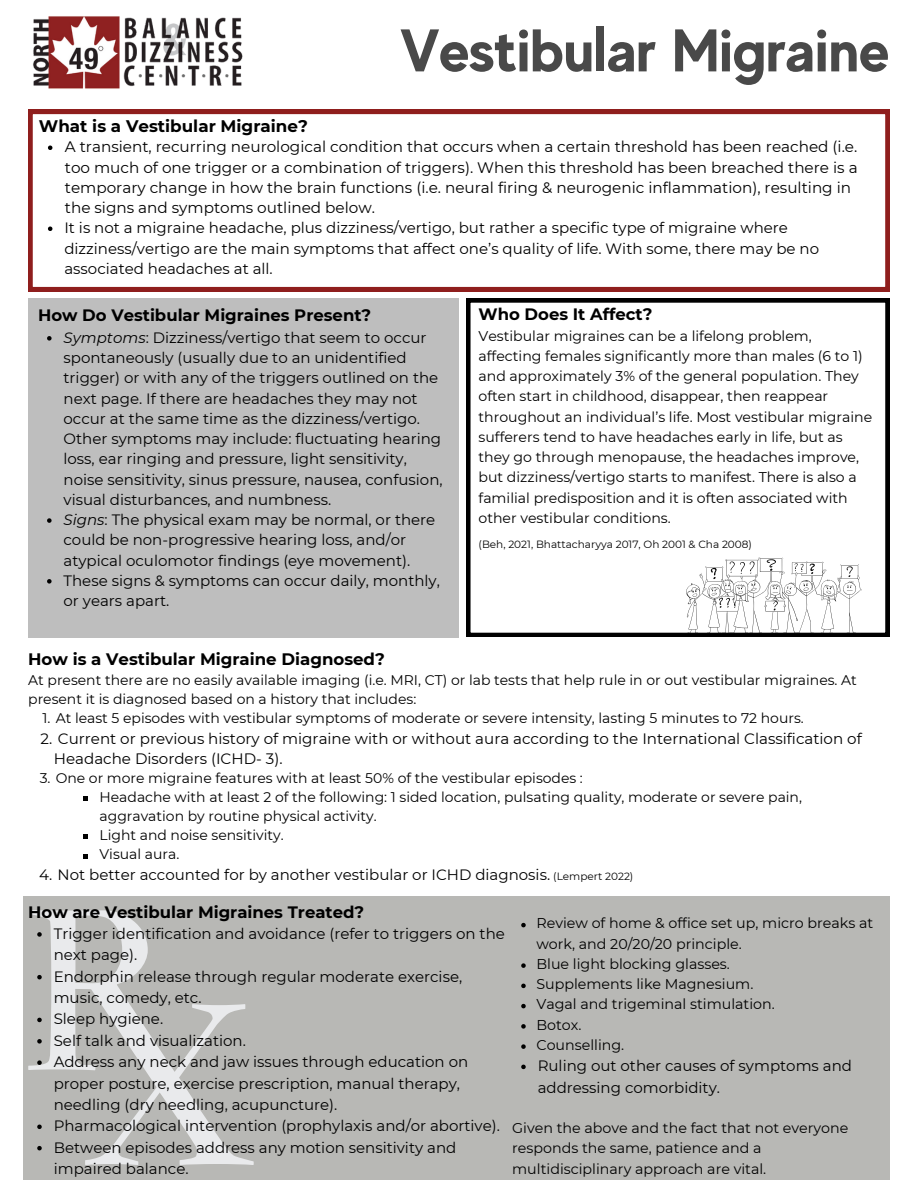
<style>
.page{position:relative;width:918px;height:1188px;background:#fff}
.page>*{position:absolute;margin:0;border:0;box-sizing:border-box;transform-origin:0 0}
.t1{font:700 60px "MADE Evolve Sans";color:#494949}
.t2{font:700 16.8px "Montserrat";color:#000}
.t3{font:700 16.65px "Montserrat";color:#000}
.t4{font:700 16.5px "Montserrat";color:#000}
.t5{font:15.3px/20.2px "Montserrat";color:#000}
.t6{font:15.15px/20.2px "Montserrat";color:#000}
.t7{font:15px/20.2px "Montserrat";color:#000}
.t8{font:14.25px/20.2px "Montserrat";color:#000}
.t9{font:14.1px/20.2px "Montserrat";color:#000}
.t10{font:13.95px/19.2px "Montserrat";color:#000}
.t11{font:10.5px "Montserrat";color:#000}
.s1{font-style:italic}
</style>
<div class="page">
<svg style="left:28px;top:110px;width:862px;height:181px"></svg>
<svg style="left:466px;top:298px;width:424px;height:339px"></svg>
<svg style="left:682px;top:557px;width:179px;height:77px"></svg>
<img style="left:33px;top:16px;width:210px;height:73px">
<div style="left:28px;top:298px;width:431px;height:339px;background:#bebebe"></div>
<div style="left:23px;top:896px;width:866px;height:283px;background:#b8b8b5"></div>
<svg style="left:28px;top:910px;width:225px;height:255px"></svg>
<svg style="left:48px;top:146px;width:4px;height:4px"></svg>
<svg style="left:48px;top:227px;width:4px;height:4px"></svg>
<svg style="left:47px;top:336px;width:5px;height:5px"></svg>
<svg style="left:47px;top:518px;width:5px;height:5px"></svg>
<svg style="left:47px;top:579px;width:5px;height:5px"></svg>
<svg style="left:83px;top:796px;width:5px;height:5px"></svg>
<svg style="left:83px;top:835px;width:5px;height:4px"></svg>
<svg style="left:83px;top:854px;width:5px;height:4px"></svg>
<svg style="left:37px;top:932px;width:5px;height:5px"></svg>
<svg style="left:37px;top:975px;width:5px;height:4px"></svg>
<svg style="left:37px;top:1018px;width:5px;height:4px"></svg>
<svg style="left:37px;top:1039px;width:5px;height:5px"></svg>
<svg style="left:37px;top:1060px;width:5px;height:5px"></svg>
<svg style="left:37px;top:1125px;width:5px;height:4px"></svg>
<svg style="left:37px;top:1146px;width:5px;height:4px"></svg>
<svg style="left:521px;top:923px;width:5px;height:4px"></svg>
<svg style="left:521px;top:963px;width:5px;height:5px"></svg>
<svg style="left:521px;top:984px;width:5px;height:4px"></svg>
<svg style="left:521px;top:1004px;width:5px;height:4px"></svg>
<svg style="left:521px;top:1024px;width:5px;height:5px"></svg>
<svg style="left:521px;top:1044px;width:5px;height:5px"></svg>
<svg style="left:521px;top:1065px;width:5px;height:4px"></svg>
<p class="t1" style="left:400px;top:15px;width:491px">Vestibular Migraine</p>
<h1 class="t2" style="left:39px;top:116px;width:270px">What is a Vestibular Migraine?</h1>
<h2 class="t5" style="left:65px;top:137px;width:794px">A transient, recurring neurological condition that occurs when a certain threshold has been reached (i.e. too much of one trigger or a combination of triggers). When this threshold has been breached there is a temporary change in how the brain functions (i.e. neural firing &amp; neurogenic inflammation), resulting in the signs and symptoms outlined below.</h2>
<p class="t7" style="left:64px;top:218px;width:756px">It is not a migraine headache, plus dizziness/vertigo, but rather a specific type of migraine where dizziness/vertigo are the main symptoms that affect one’s quality of life. With some, there may be no associated headaches at all.</p>
<p class="t4" style="left:38px;top:305px;width:335px">How Do Vestibular Migraines Present?</p>
<p class="t7" style="left:64px;top:327px;width:381px"><span class="s1">Symptoms</span>: Dizziness/vertigo that seem to occur spontaneously (usually due to an unidentified trigger) or with any of the triggers outlined on the next page. If there are headaches they may not occur at the same time as the dizziness/vertigo.<br>Other symptoms may include: fluctuating hearing loss, ear ringing and pressure, light sensitivity, noise sensitivity, sinus pressure, nausea, confusion, visual disturbances, and numbness.</p>
<p class="t7" style="left:64px;top:510px;width:373px"><span class="s1">Signs</span>: The physical exam may be normal, or there could be non-progressive hearing loss, and/or atypical oculomotor findings (eye movement).</p>
<p class="t7" style="left:64px;top:570px;width:378px">These signs &amp; symptoms can occur daily, monthly, or years apart.</p>
<p class="t4" style="left:479px;top:304px;width:175px">Who Does It Affect?</p>
<p class="t9" style="left:479px;top:325px;width:395px">Vestibular migraines can be a lifelong problem, affecting females significantly more than males (6 to 1) and approximately 3% of the general population. They often start in childhood, disappear, then reappear throughout an individual’s life. Most vestibular migraine sufferers tend to have headaches early in life, but as they go through menopause, the headaches improve, but dizziness/vertigo starts to manifest. There is also a familial predisposition and it is often associated with other vestibular conditions.</p>
<p class="t11" style="left:479px;top:538px;width:275px">(Beh, 2021, Bhattacharyya 2017, Oh 2001 &amp; Cha 2008)</p>
<h4 class="t3" style="left:28px;top:649px;width:358px">How is a Vestibular Migraine Diagnosed?</h4>
<h4 class="t10" style="left:28px;top:670px;width:830px">At present there are no easily available imaging (i.e. MRI, CT) or lab tests that help rule in or out vestibular migraines. At present it is diagnosed based on a history that includes:</h4>
<p class="t10" style="left:43px;top:709px;width:763px">1. At least 5 episodes with vestibular symptoms of moderate or severe intensity, lasting 5 minutes to 72 hours.</p>
<p class="t6" style="left:54px;top:728px;width:809px;text-indent:-13px">2. Current or previous history of migraine with or without aura according to the International Classification of<br>Headache Disorders (ICHD- 3).</p>
<h4 class="t10" style="left:40px;top:768px;width:545px">3. One or more migraine features with at least 50% of the vestibular episodes :</h4>
<p class="t10" style="left:100px;top:787px;width:704px">Headache with at least 2 of the following: 1 sided location, pulsating quality, moderate or severe pain, aggravation by routine physical activity.</p>
<p class="t10" style="left:100px;top:826px;width:186px">Light and noise sensitivity.</p>
<p class="t10" style="left:100px;top:845px;width:81px">Visual aura.</p>
<p class="t7" style="left:39px;top:864px;width:513px">4. Not better accounted for by another vestibular or ICHD diagnosis.</p>
<p class="t4" style="left:28px;top:902px;width:338px">How are Vestibular Migraines Treated?</p>
<p class="t7" style="left:54px;top:923px;width:453px;line-height:21.3px">Trigger identification and avoidance (refer to triggers on the next page).</p>
<p class="t7" style="left:54px;top:966px;width:410px;line-height:21.3px">Endorphin release through regular moderate exercise, music, comedy, etc.</p>
<p class="t7" style="left:54px;top:1009px;width:111px">Sleep hygiene.</p>
<h2 class="t7" style="left:54px;top:1030px;width:194px">Self talk and visualization.</h2>
<p class="t7" style="left:54px;top:1051px;width:416px;line-height:21.3px">Address any neck and jaw issues through education on proper posture, exercise prescription, manual therapy, needling (dry needling, acupuncture).</p>
<p class="t7" style="left:54px;top:1116px;width:448px">Pharmacological intervention (prophylaxis and/or abortive).</p>
<p class="t7" style="left:54px;top:1137px;width:404px;line-height:21.3px">Between episodes address any motion sensitivity and impaired balance.</p>
<p class="t11" style="left:553px;top:870px;width:82px">(Lempert 2022)</p>
<p class="t8" style="left:536px;top:913px;width:338px">Review of home &amp; office set up, micro breaks at work, and 20/20/20 principle.</p>
<p class="t8" style="left:536px;top:954px;width:195px">Blue light blocking glasses.</p>
<p class="t8" style="left:536px;top:974px;width:218px">Supplements like Magnesium.</p>
<p class="t8" style="left:536px;top:994px;width:240px">Vagal and trigeminal stimulation.</p>
<p class="t8" style="left:536px;top:1015px;width:46px">Botox.</p>
<p class="t8" style="left:536px;top:1035px;width:89px">Counselling.</p>
<p class="t7" style="left:538px;top:1055px;width:316px;line-height:21.3px">Ruling out other causes of symptoms and addressing comorbidity.</p>
<p class="t8" style="left:512px;top:1118px;width:338px">Given the above and the fact that not everyone responds the same, patience and a multidisciplinary approach are vital.</p>
</div>
